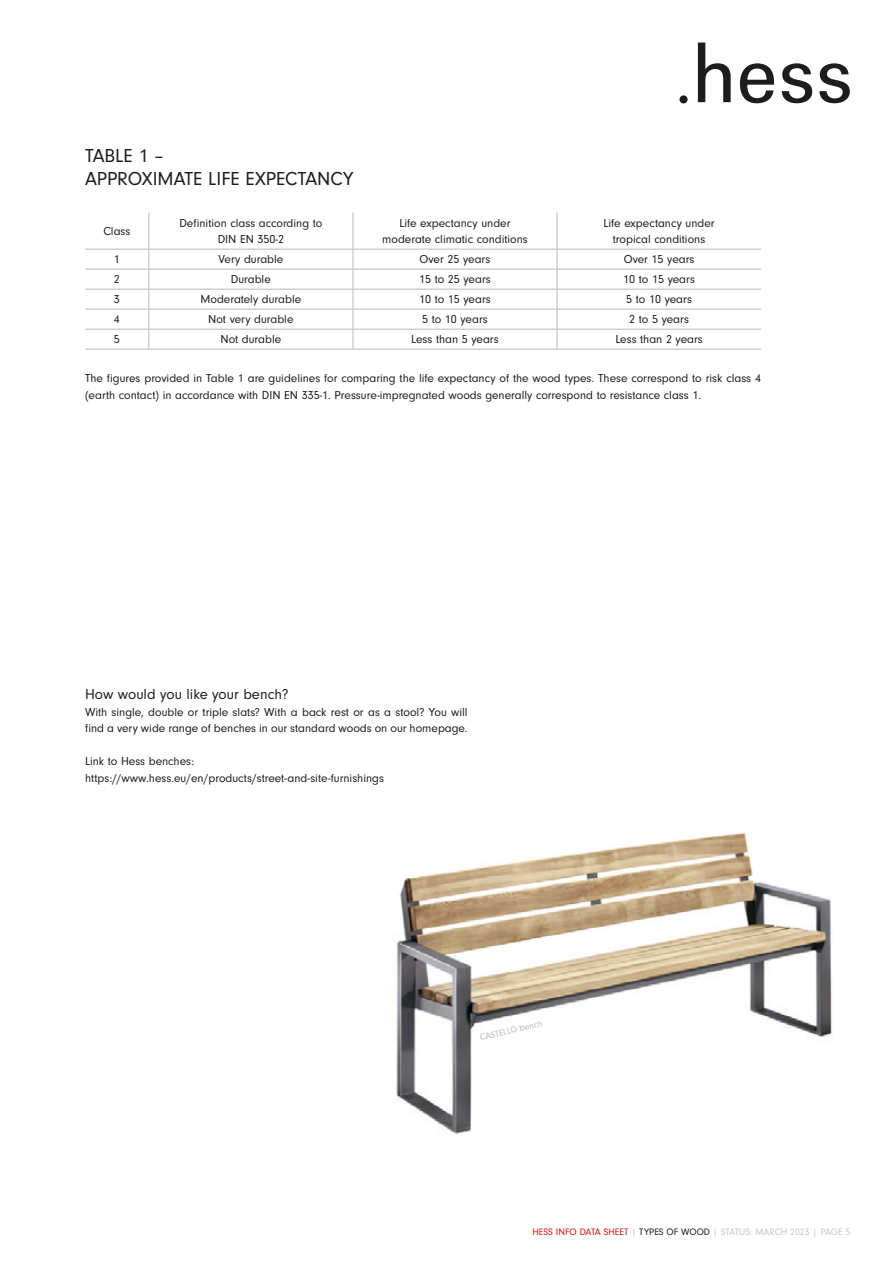
<style>
.page{position:relative;width:893px;height:1263px;background:#fff}
.page>*{position:absolute;margin:0;border:0;box-sizing:border-box;transform-origin:0 0}
.t1{font:19.5px "Neuzeit Gro";color:#1d1d1b}
.t2{font:15px "Neuzeit Gro";color:#1d1d1b}
.t3{font:12px/16.5px "Neuzeit Gro";color:#1d1d1b;text-align:center}
.t4{font:9.75px "Neuzeit Gro";color:#c7c7c6}
.t5{font:9px "Neuzeit Gro";color:#b9b9b8}
.s1{color:#cd171a}
.s2{color:#1d1d1b}
</style>
<div class="page">
<svg style="left:740px;top:63px;width:34px;height:40px"></svg>
<svg style="left:782px;top:63px;width:30px;height:40px"></svg>
<svg style="left:819px;top:63px;width:31px;height:40px"></svg>
<svg style="left:698px;top:43px;width:33px;height:59px"></svg>
<div style="left:679px;top:95px;width:9px;height:8px;background:#1d1d1b;border-radius:50%"></div>
<img style="left:396px;top:832px;width:437px;height:302px">
<hr style="left:149px;top:213px;width:1px;height:36px;background:#b9b9b8">
<hr style="left:353px;top:213px;width:1px;height:36px;background:#b9b9b8">
<hr style="left:557px;top:213px;width:1px;height:36px;background:#b9b9b8">
<hr style="left:85px;top:249px;width:64px;height:1px;background:#b9b9b8">
<hr style="left:149px;top:249px;width:204px;height:1px;background:#b9b9b8">
<hr style="left:353px;top:249px;width:204px;height:1px;background:#b9b9b8">
<hr style="left:557px;top:249px;width:204px;height:1px;background:#b9b9b8">
<hr style="left:85px;top:269px;width:64px;height:1px;background:#b9b9b8">
<hr style="left:149px;top:269px;width:204px;height:1px;background:#b9b9b8">
<hr style="left:353px;top:269px;width:204px;height:1px;background:#b9b9b8">
<hr style="left:557px;top:269px;width:204px;height:1px;background:#b9b9b8">
<hr style="left:85px;top:289px;width:64px;height:1px;background:#b9b9b8">
<hr style="left:149px;top:289px;width:204px;height:1px;background:#b9b9b8">
<hr style="left:353px;top:289px;width:204px;height:1px;background:#b9b9b8">
<hr style="left:557px;top:289px;width:204px;height:1px;background:#b9b9b8">
<hr style="left:85px;top:309px;width:64px;height:1px;background:#b9b9b8">
<hr style="left:149px;top:309px;width:204px;height:1px;background:#b9b9b8">
<hr style="left:353px;top:309px;width:204px;height:1px;background:#b9b9b8">
<hr style="left:557px;top:309px;width:204px;height:1px;background:#b9b9b8">
<hr style="left:85px;top:329px;width:64px;height:1px;background:#b9b9b8">
<hr style="left:149px;top:329px;width:204px;height:1px;background:#b9b9b8">
<svg style="left:149px;top:249px;width:1px;height:100px"></svg>
<hr style="left:353px;top:329px;width:204px;height:1px;background:#b9b9b8">
<svg style="left:353px;top:249px;width:1px;height:100px"></svg>
<hr style="left:557px;top:329px;width:204px;height:1px;background:#b9b9b8">
<svg style="left:557px;top:249px;width:1px;height:100px"></svg>
<hr style="left:85px;top:349px;width:64px;height:1px;background:#b9b9b8">
<hr style="left:149px;top:349px;width:204px;height:1px;background:#b9b9b8">
<hr style="left:353px;top:349px;width:204px;height:1px;background:#b9b9b8">
<hr style="left:557px;top:349px;width:204px;height:1px;background:#b9b9b8">
<p class="t1" style="left:85px;top:145px;width:80px">TABLE 1 –</p>
<p class="t1" style="left:85px;top:168px;width:270px">APPROXIMATE LIFE EXPECTANCY</p>
<p class="t3" style="left:103px;top:223px;width:29px">Class</p>
<p class="t3" style="left:179px;top:215px;width:144px">Definition class according to<br>DIN EN 350-2</p>
<p class="t3" style="left:382px;top:215px;width:147px">Life expectancy under moderate climatic conditions</p>
<p class="t3" style="left:603px;top:215px;width:113px">Life expectancy under tropical conditions</p>
<p class="t3" style="left:114px;top:251px;width:7px">1</p>
<p class="t3" style="left:218px;top:251px;width:66px">Very durable</p>
<p class="t3" style="left:420px;top:251px;width:72px">Over 25 years</p>
<p class="t3" style="left:624px;top:251px;width:72px">Over 15 years</p>
<p class="t3" style="left:114px;top:271px;width:7px">2</p>
<p class="t3" style="left:231px;top:271px;width:41px">Durable</p>
<p class="t3" style="left:419px;top:271px;width:73px">15 to 25 years</p>
<p class="t3" style="left:623px;top:271px;width:73px">10 to 15 years</p>
<p class="t3" style="left:114px;top:291px;width:7px">3</p>
<p class="t3" style="left:201px;top:291px;width:102px">Moderately durable</p>
<p class="t3" style="left:419px;top:291px;width:73px">10 to 15 years</p>
<p class="t3" style="left:626px;top:291px;width:67px">5 to 10 years</p>
<p class="t3" style="left:114px;top:311px;width:7px">4</p>
<p class="t3" style="left:208px;top:311px;width:87px">Not very durable</p>
<p class="t3" style="left:422px;top:311px;width:67px">5 to 10 years</p>
<p class="t3" style="left:629px;top:311px;width:61px">2 to 5 years</p>
<p class="t3" style="left:114px;top:331px;width:7px">5</p>
<p class="t3" style="left:220px;top:331px;width:62px">Not durable</p>
<p class="t3" style="left:411px;top:331px;width:89px">Less than 5 years</p>
<p class="t3" style="left:615px;top:331px;width:89px">Less than 2 years</p>
<p class="t3" style="left:85px;top:370px;width:678px;text-align:left">The figures provided in Table 1 are guidelines for comparing the life expectancy of the wood types. These correspond to risk class 4 (earth contact) in accordance with DIN EN 335-1. Pressure-impregnated woods generally correspond to resistance class 1.</p>
<p class="t2" style="left:85px;top:686px;width:205px">How would you like your bench?</p>
<p class="t3" style="left:85px;top:704px;width:384px;text-align:left">With single, double or triple slats? With a back rest or as a stool? You will find a very wide range of benches in our standard woods on our homepage.</p>
<p class="t3" style="left:85px;top:753px;width:111px">Link to Hess benches:</p>
<p class="t3" style="left:85px;top:770px;width:300px">https://www.hess.eu/en/products/street-and-site-furnishings</p>
<p class="t5" style="left:479px;top:1033px;width:65px;rotate:-13deg">CASTELLO bench</p>
<p class="t4" style="left:532px;top:1227px;width:320px"><span class="s1">HESS INFO DATA SHEET</span> | <span class="s2">TYPES OF WOOD</span> | STATUS: MARCH 2023 | PAGE 5</p>
</div>
